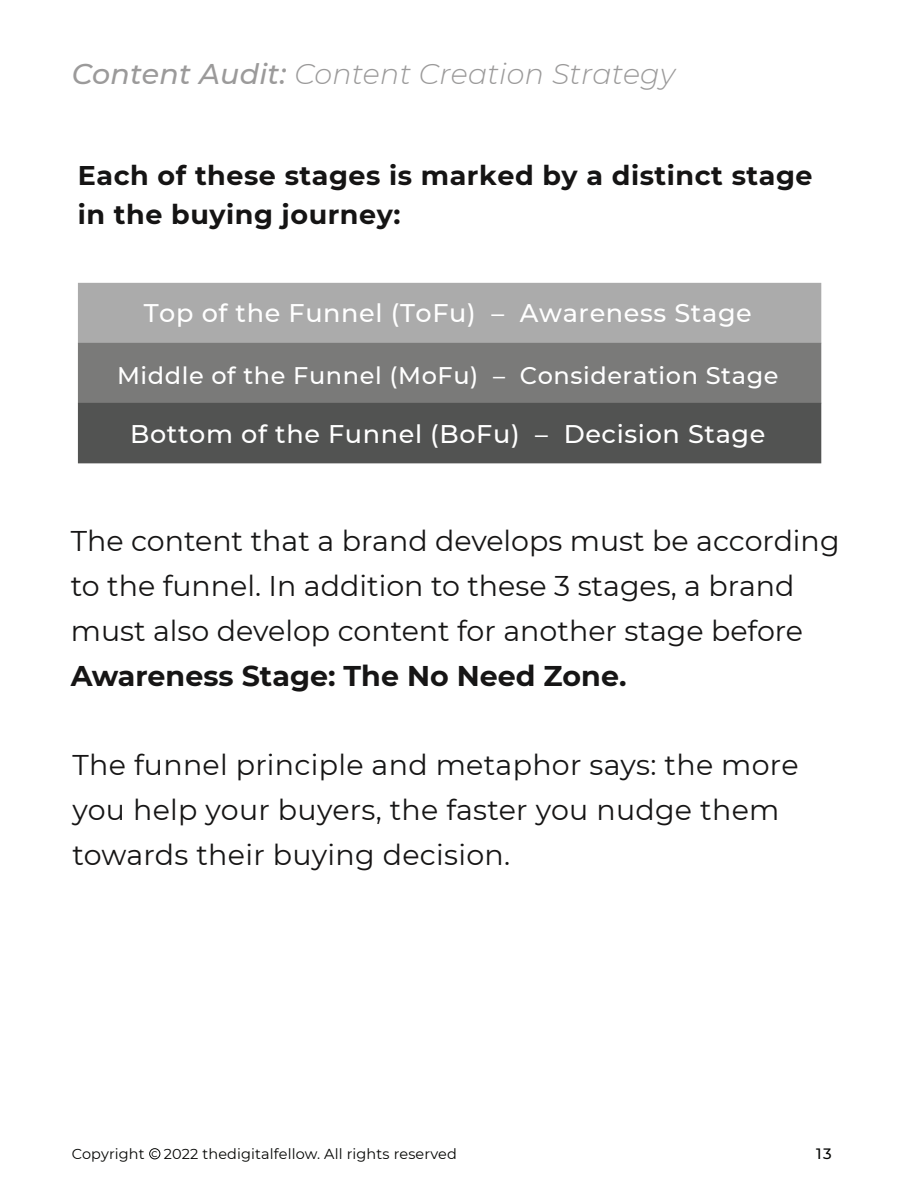
<style>
.page{position:relative;width:918px;height:1188px;background:#fff}
.page>*{position:absolute;margin:0;border:0;box-sizing:border-box;transform-origin:0 0}
.t1{font:28.5px/45px "Montserrat";color:#161515}
.t2{font:italic 300 28.5px "Montserrat";letter-spacing:.01em;color:#9b9a9a}
.t3{font:700 28.5px "Montserrat";color:#161515}
.t4{font:700 27px/39px "Montserrat";letter-spacing:.02em;color:#151414}
.t5{font:500 25.5px "Montserrat";letter-spacing:.025em;color:#fff}
.t6{font:500 24px "Montserrat";letter-spacing:.025em;color:#fff}
.t7{font:500 15px "Montserrat";color:#040503}
.t8{font:14.4px "Montserrat";letter-spacing:.01em;color:#040503}
.s1{font-weight:500}
</style>
<div class="page">
<div style="left:149px;top:1148px;width:11px;height:11px;border:1px solid #040503;border-radius:50%"></div>
<div style="left:78px;top:283px;width:743px;height:60px;background:#ababab"></div>
<div style="left:78px;top:343px;width:743px;height:60px;background:#7a7a79"></div>
<div style="left:78px;top:403px;width:743px;height:60px;background:#525352"></div>
<p class="t2" style="left:72px;top:54px;width:605px"><span class="s1">Content Audit:</span> Content Creation Strategy</p>
<p class="t4" style="left:78px;top:155px;width:736px">Each of these stages is marked by a distinct stage in the buying journey:</p>
<p class="t5" style="left:144px;top:296px;width:610px">Top of the Funnel (ToFu) – Awareness Stage</p>
<p class="t6" style="left:117px;top:359px;width:663px">Middle of the Funnel (MoFu) – Consideration Stage</p>
<p class="t5" style="left:130px;top:416px;width:637px">Bottom of the Funnel (BoFu) – Decision Stage</p>
<p class="t1" style="left:71px;top:518px;width:770px">The content that a brand develops must be according to the funnel. In addition to these 3 stages, a brand must also develop content for another stage before</p>
<p class="t3" style="left:71px;top:656px;width:557px">Awareness Stage: The No Need Zone.</p>
<p class="t1" style="left:72px;top:742px;width:728px">The funnel principle and metaphor says: the more you help your buyers, the faster you nudge them towards their buying decision.</p>
<p class="t8" style="left:72px;top:1144px;width:387px">Copyright <sup>C</sup> 2022 thedigitalfellow. All rights reserved</p>
<p class="t7" style="left:816px;top:1143px;width:17px">13</p>
</div>
